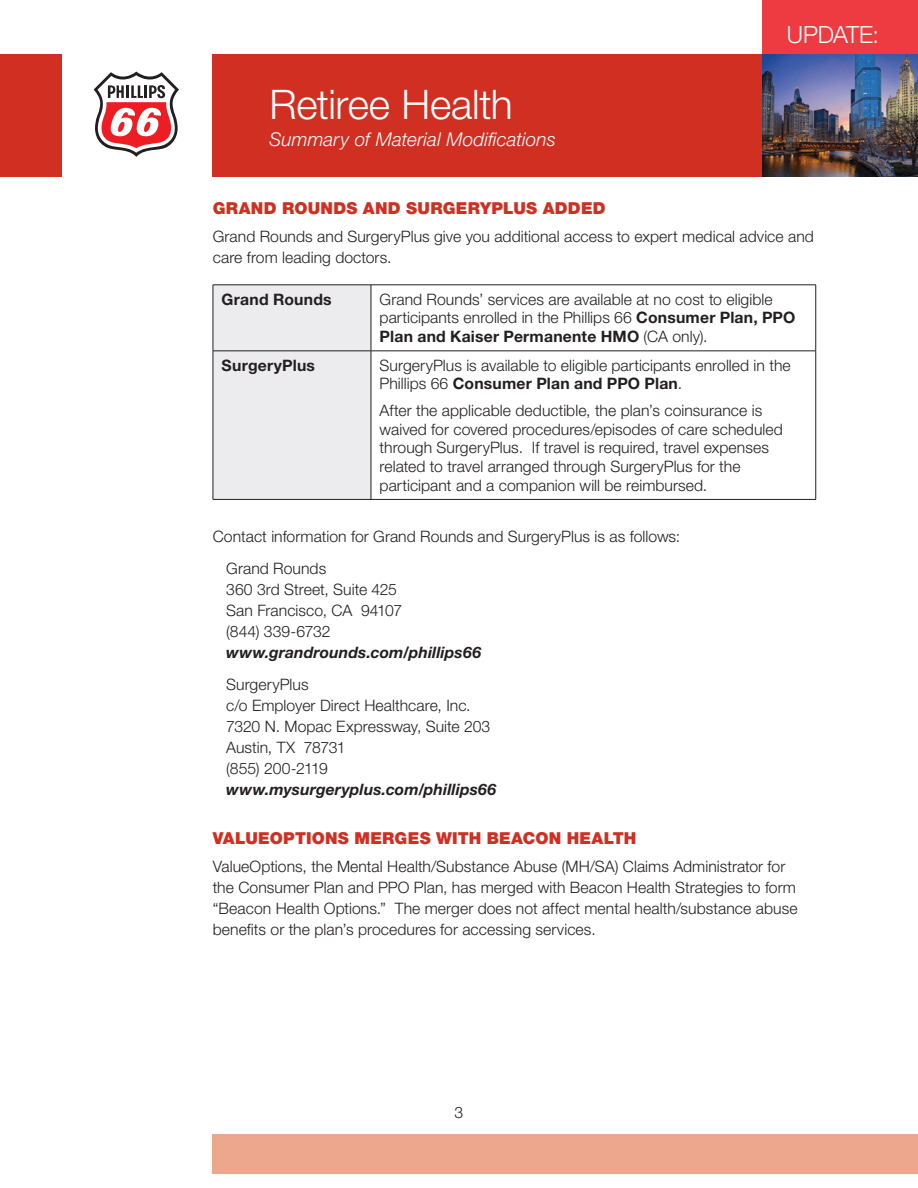
<style>
.page{position:relative;width:918px;height:1188px;background:#fff}
.page>*{position:absolute;margin:0;border:0;box-sizing:border-box;transform-origin:0 0}
.t1{font:300 40.8px "Helvetica Neue";letter-spacing:-.005em;color:#fff}
.t2{font:300 23.7px "Helvetica Neue";letter-spacing:-.02em;color:#fff}
.t3{font:italic 300 18.9px "Helvetica Neue";letter-spacing:.01em;color:#fff}
.Head_2{font:900 16.5px "Helvetica Neue LT Std";letter-spacing:.015em;color:#d02f22}
.Body{font:300 15.75px/21px "Helvetica Neue LT Std";letter-spacing:.005em;color:#231f20}
.CHT_Body{font:300 15.75px/18.8px "Helvetica Neue LT Std";letter-spacing:.005em;color:#231f20}
.CHT_Col_1{font:700 15.75px "Helvetica Neue LT Std";letter-spacing:.015em;color:#231f20}
.s1{font-weight:700}
.s2{font-weight:700;font-style:italic}
</style>
<div class="page">
<div style="left:762px;top:0;width:156px;height:54px;background:#ee3a41"></div>
<div style="left:213px;top:54px;width:705px;height:123px;background:#d02f22"></div>
<div style="left:0;top:54px;width:62px;height:123px;background:#d02f22"></div>
<img style="left:762px;top:54px;width:156px;height:123px">
<div style="left:213px;top:1134px;width:705px;height:40px;background:#eca78d"></div>
<svg style="left:93px;top:71px;width:86px;height:86px"></svg>
<div style="left:214px;top:286px;width:157px;height:213px;background:#ececee"></div>
<svg style="left:372px;top:350px;width:443px;height:149px"></svg>
<hr style="left:213px;top:285px;width:1px;height:66px;background:#231f20">
<hr style="left:371px;top:285px;width:1px;height:66px;background:#231f20">
<hr style="left:213px;top:351px;width:1px;height:148px;background:#231f20">
<hr style="left:371px;top:351px;width:1px;height:148px;background:#231f20">
<hr style="left:371px;top:285px;width:445px;height:1px;background:#231f20">
<hr style="left:213px;top:285px;width:158px;height:1px;background:#231f20">
<hr style="left:815px;top:285px;width:1px;height:66px;background:#231f20">
<hr style="left:213px;top:351px;width:158px;height:1px;background:#231f20">
<hr style="left:371px;top:351px;width:445px;height:1px;background:#231f20">
<hr style="left:815px;top:351px;width:1px;height:148px;background:#231f20">
<hr style="left:213px;top:499px;width:158px;height:1px;background:#231f20">
<hr style="left:371px;top:499px;width:445px;height:1px;background:#231f20">
<h1 class="t1" style="left:269px;top:80px;width:245px">Retiree Health</h1>
<p class="t3" style="left:269px;top:128px;width:288px">Summary of Material Modifications</p>
<h2 class="t2" style="left:787px;top:20px;width:94px">UPDATE:</h2>
<p class="Head_2" style="left:213px;top:199px;width:395px">GRAND ROUNDS AND SURGERYPLUS ADDED</p>
<p class="Body" style="left:213px;top:226px;width:603px">Grand Rounds and SurgeryPlus give you additional access to expert medical advice and care from leading doctors.</p>
<p class="CHT_Col_1" style="left:222px;top:289px;width:112px">Grand Rounds</p>
<p class="CHT_Body" style="left:380px;top:289px;width:417px">Grand Rounds’ services are available at no cost to eligible participants enrolled in the Phillips 66 <span class="s1">Consumer Plan, PPO<br>Plan and Kaiser Permanente HMO</span> (CA only).</p>
<p class="CHT_Col_1" style="left:222px;top:355px;width:95px">SurgeryPlus</p>
<p class="CHT_Body" style="left:380px;top:355px;width:413px">SurgeryPlus is available to eligible participants enrolled in the<br>Phillips 66 <span class="s1">Consumer Plan and PPO Plan</span>.</p>
<p class="CHT_Body" style="left:380px;top:400px;width:405px">After the applicable deductible, the plan’s coinsurance is waived for covered procedures/episodes of care scheduled through SurgeryPlus. If travel is required, travel expenses related to travel arranged through SurgeryPlus for the participant and a companion will be reimbursed.</p>
<p class="Body" style="left:213px;top:526px;width:469px">Contact information for Grand Rounds and SurgeryPlus is as follows:</p>
<p class="Body" style="left:226px;top:558px;width:256px">Grand Rounds<br>360 3rd Street, Suite 425<br>San Francisco, CA 94107<br>(844) 339-6732 <span class="s2">www.grandrounds.com/phillips66</span></p>
<p class="Body" style="left:226px;top:673px;width:272px">SurgeryPlus<br>c/o Employer Direct Healthcare, Inc.<br>7320 N. Mopac Expressway, Suite 203<br>Austin, TX 78731<br>(855) 200-2119 <span class="s2">www.mysurgeryplus.com/phillips66</span></p>
<p class="Head_2" style="left:213px;top:828px;width:425px">VALUEOPTIONS MERGES WITH BEACON HEALTH</p>
<p class="Body" style="left:213px;top:855px;width:586px">ValueOptions, the Mental Health/Substance Abuse (MH/SA) Claims Administrator for the Consumer Plan and PPO Plan, has merged with Beacon Health Strategies to form “Beacon Health Options.” The merger does not affect mental health/substance abuse benefits or the plan’s procedures for accessing services.</p>
<p class="Body" style="left:455px;top:1102px;width:10px">3</p>
</div>
